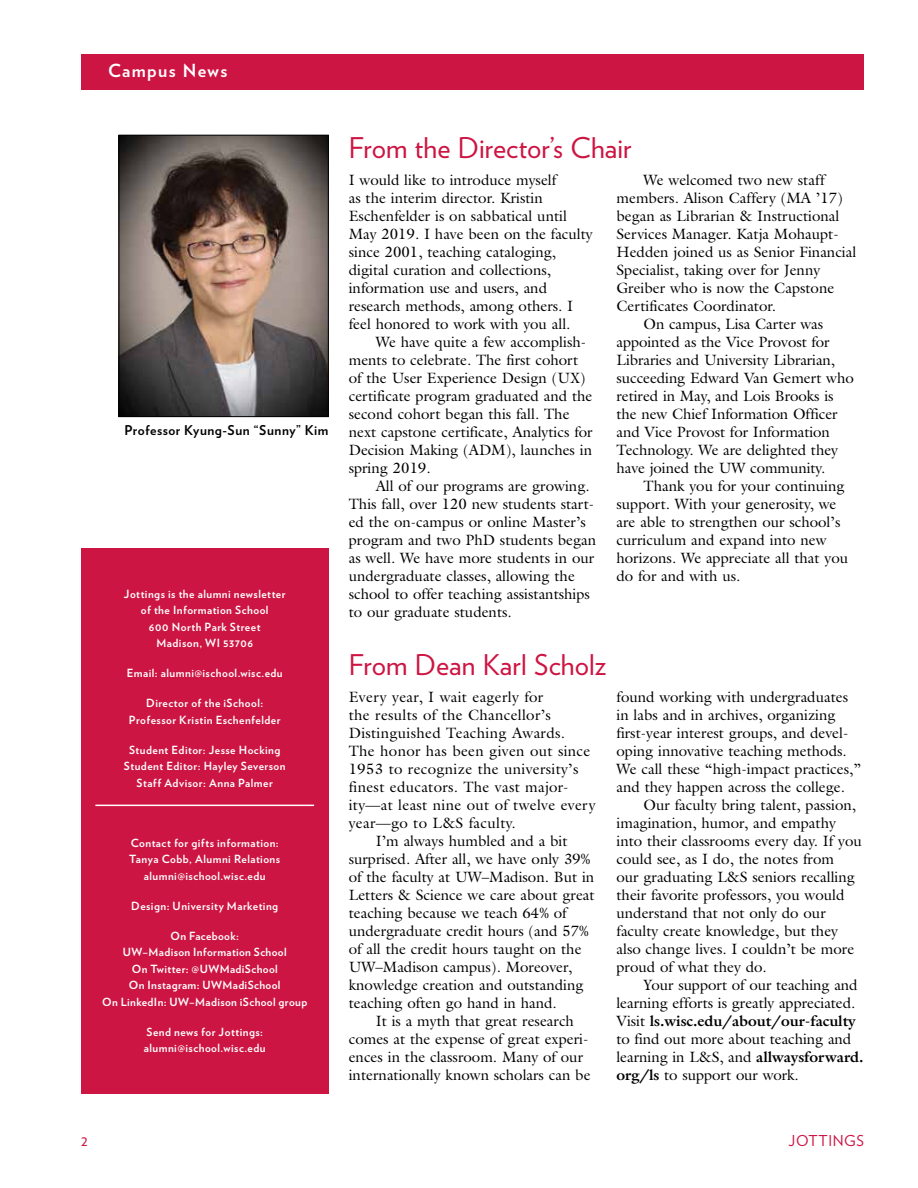
<style>
.page{position:relative;width:918px;height:1188px;background:#fff}
.page>*{position:absolute;margin:0;border:0;box-sizing:border-box;transform-origin:0 0}
.ls_headline_19pt{font:28.5px "Verlag";color:#cd1543}
.ls_red_bar_white_tex{font:700 18px "Verlag";letter-spacing:.075em;color:#fff}
.ls_text{font:15px/18px "Galliard Std";color:#000}
.ls_text-2{font:15px/18px "Galliard Std";letter-spacing:.02em;color:#000}
.t1{font:15px "Verlag";letter-spacing:.04em;color:#cd1543}
.ls_caption{font:700 13.5px "Verlag";letter-spacing:.035em;color:#000}
.t2{font:700 11.25px/16.5px "Verlag";letter-spacing:.04em;color:#fff;text-align:center}
.s1{font-weight:700}
</style>
<div class="page">
<div style="left:81px;top:54px;width:783px;height:35px;background:#cd1543"></div>
<img style="left:121px;top:137px;width:206px;height:278px">
<div style="left:119px;top:135px;width:210px;height:282px;border:1px solid #000"></div>
<div style="left:81px;top:548px;width:247px;height:546px;background:#cd1543"></div>
<hr style="left:95px;top:805px;width:219px;height:1px;background:#fff">
<p class="ls_red_bar_white_tex" style="left:108px;top:57px;width:121px">Campus News</p>
<p class="ls_caption" style="left:124px;top:420px;width:206px">Professor Kyung-Sun “Sunny” Kim</p>
<p class="t2" style="left:124px;top:585px;width:163px">Jottings is the alumni newsletter of the Information School</p>
<p class="t2" style="left:149px;top:618px;width:113px">600 North Park Street</p>
<p class="t2" style="left:156px;top:634px;width:98px">Madison, WI 53706</p>
<p class="t2" style="left:127px;top:664px;width:158px">Email: alumni@ischool.wisc.edu</p>
<p class="t2" style="left:129px;top:694px;width:153px">Director of the iSchool:<br>Professor Kristin Eschenfelder</p>
<p class="t2" style="left:124px;top:741px;width:163px">Student Editor: Jesse Hocking<br>Student Editor: Hayley Severson<br>Staff Advisor: Anna Palmer</p>
<p class="t2" style="left:129px;top:834px;width:152px">Contact for gifts information:<br>Tanya Cobb, Alumni Relations alumni@ischool.wisc.edu</p>
<p class="t2" style="left:131px;top:897px;width:149px">Design: University Marketing</p>
<p class="t2" style="left:102px;top:927px;width:207px">On Facebook:<br>UW–Madison Information School<br>On Twitter: @UWMadiSchool<br>On Instagram: UWMadiSchool<br>On LinkedIn: UW–Madison iSchool group</p>
<p class="t2" style="left:144px;top:1023px;width:123px;text-align:left">Send news for Jottings: alumni@ischool.wisc.edu</p>
<p class="ls_headline_19pt" style="left:349px;top:126px;width:284px">From the Director’s Chair</p>
<p class="ls_text" style="left:349px;top:170px;width:246px">I would like to introduce myself<br>as the interim director. Kristin Eschenfelder is on sabbatical until May 2019. I have been on the faculty since 2001, teaching cataloging, digital curation and collections, information use and users, and research methods, among others. I feel honored to work with you all.</p>
<p class="ls_text" style="left:349px;top:332px;width:245px;text-indent:27px">We have quite a few accomplish&shy;ments to celebrate. The first cohort of the User Experience Design (UX) certificate program graduated and the second cohort began this fall. The next capstone certificate, Analytics for Decision Making (ADM), launches in spring 2019.</p>
<p class="ls_text" style="left:349px;top:476px;width:249px;text-indent:27px">All of our programs are growing.<br>This fall, over 120 new students start&shy;ed the on-campus or online Master’s program and two PhD students began as well. We have more students in our undergraduate classes, allowing the school to offer teaching assistantships to our graduate students.</p>
<p class="ls_text" style="left:616px;top:170px;width:241px;text-indent:27px">We welcomed two new staff members. Alison Caffery (MA ’17) began as Librarian &amp; Instructional<br>Services Manager. Katja Mohaupt-<br>Hedden joined us as Senior Financial<br>Specialist, taking over for Jenny<br>Greiber who is now the Capstone<br>Certificates Coordinator.</p>
<p class="ls_text" style="left:616px;top:314px;width:239px;text-indent:27px">On campus, Lisa Carter was appointed as the Vice Provost for<br>Libraries and University Librarian, succeeding Edward Van Gemert who retired in May, and Lois Brooks is the new Chief Information Officer and Vice Provost for Information<br>Technology. We are delighted they have joined the UW community.</p>
<p class="ls_text" style="left:616px;top:476px;width:233px;text-indent:27px">Thank you for your continuing support. With your generosity, we are able to strengthen our school’s curriculum and expand into new horizons. We appreciate all that you do for and with us.</p>
<p class="ls_headline_19pt" style="left:349px;top:644px;width:259px">From Dean Karl Scholz</p>
<p class="ls_text-2" style="left:349px;top:688px;width:248px">Every year, I wait eagerly for<br>the results of the Chancellor’s<br>Distinguished Teaching Awards.<br>The honor has been given out since<br>1953 to recognize the university’s finest educators. The vast major&shy;ity—at least nine out of twelve every year—go to L&amp;S faculty.</p>
<p class="ls_text" style="left:349px;top:832px;width:247px;text-indent:27px">I’m always humbled and a bit surprised. After all, we have only 39% of the faculty at UW–Madison. But in Letters &amp; Science we care about great teaching because we teach 64% of undergraduate credit hours (and 57% of all the credit hours taught on the UW–Madison campus). Moreover, knowledge creation and outstanding teaching often go hand in hand.</p>
<p class="ls_text" style="left:349px;top:1012px;width:243px;text-indent:27px">It is a myth that great research comes at the expense of great experi&shy;ences in the classroom. Many of our internationally known scholars can be</p>
<p class="ls_text" style="left:616px;top:688px;width:246px">found working with undergraduates in labs and in archives, organizing first-year interest groups, and devel&shy;oping innovative teaching methods.<br>We call these “high-impact practices,” and they happen across the college.</p>
<p class="ls_text" style="left:616px;top:796px;width:247px;text-indent:27px">Our faculty bring talent, passion, imagination, humor, and empathy into their classrooms every day. If you could see, as I do, the notes from<br>our graduating L&amp;S seniors recalling their favorite professors, you would understand that not only do our faculty create knowledge, but they also change lives. I couldn’t be more proud of what they do.</p>
<p class="ls_text" style="left:616px;top:976px;width:249px;text-indent:27px">Your support of our teaching and learning efforts is greatly appreciated.<br>Visit <span class="s1">ls.wisc.edu/about/our-faculty </span>to find out more about teaching and learning in L&amp;S, and <span class="s1">allwaysforward. org/ls</span> to support our work.</p>
<p class="t1" style="left:81px;top:1129px;width:8px">2</p>
<p class="t1" style="left:789px;top:1129px;width:77px">JOTTINGS</p>
</div>
